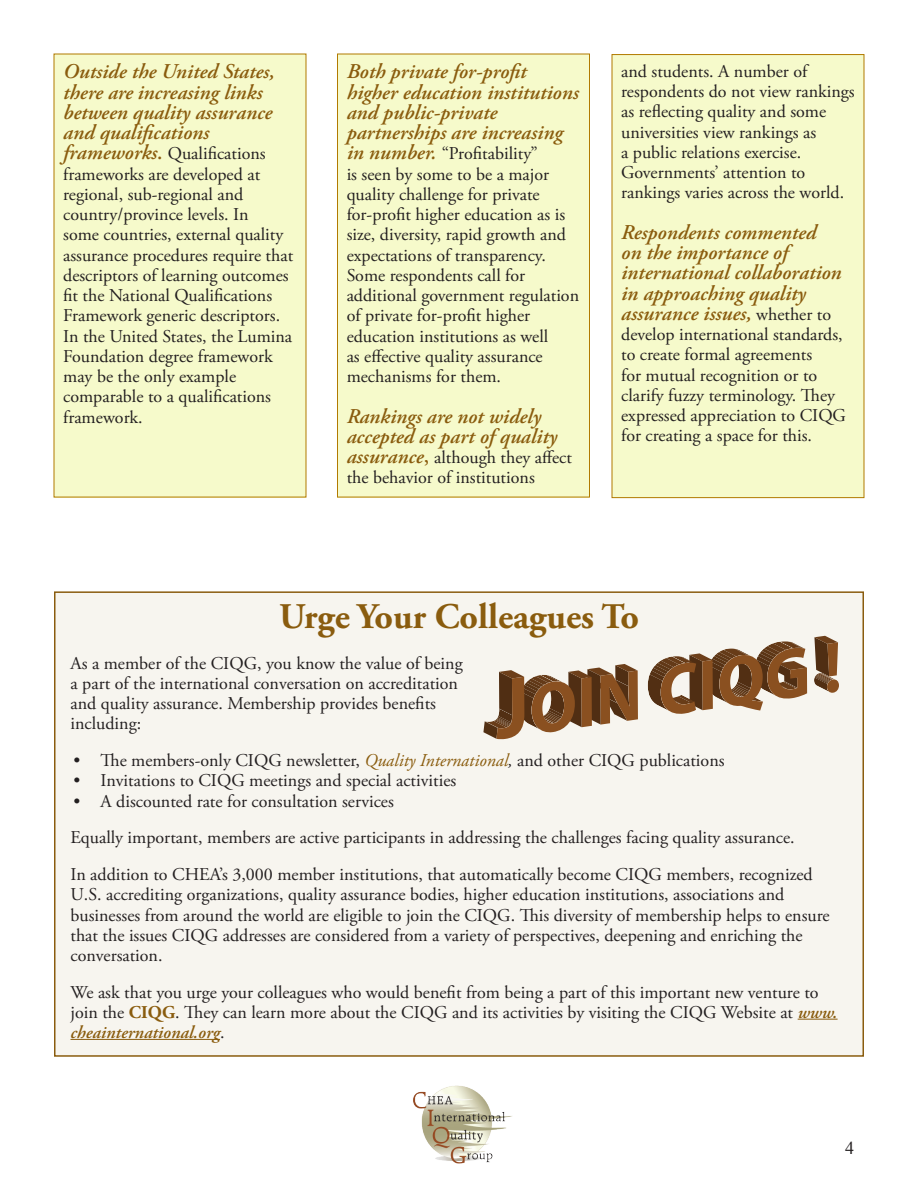
<style>
.page{position:relative;width:918px;height:1188px;background:#fff}
.page>*{position:absolute;margin:0;border:0;box-sizing:border-box;transform-origin:0 0}
.t1{font:700 36px "Adobe Garamond Pro";color:#8a5c0e}
.t2{font:italic 600 21px/20.2px "Adobe Garamond Pro";color:#8a5c0e}
.t3{font:18px/20.2px "Adobe Garamond Pro";color:#231f20}
.t4{font:18px "Times New Roman";color:#231f20}
.s1{font-weight:600;font-style:italic;font-size:21px;color:#8a5c0e}
.s2{font-weight:600;font-size:21px;color:#8a5c0e}
.s3{font-weight:400;font-style:normal;font-size:18px;color:#231f20}
.s4{font-style:italic;color:#8a5c0e}
.s5{font-style:italic}
.s6{font-weight:700;color:#8a5c0e}
.s7{font-weight:600;font-style:italic;color:#8a5c0e}
</style>
<div class="page">
<img style="left:413px;top:1085px;width:99px;height:79px">
<div style="left:54px;top:54px;width:252px;height:443px;background:#f6facb"></div>
<div style="left:338px;top:54px;width:252px;height:443px;background:#f6facb"></div>
<div style="left:337px;top:54px;width:253px;height:443px;border:1px solid #b17a00"></div>
<div style="left:55px;top:592px;width:808px;height:464px;background:#f7f5ef"></div>
<hr style="left:798px;top:1019px;width:40px;height:1px;background:#8a5c0e">
<hr style="left:70px;top:1039px;width:150px;height:1px;background:#8a5c0e">
<div style="left:54px;top:591px;width:810px;height:466px;border:2px solid #8a5c0e"></div>
<div style="left:612px;top:55px;width:252px;height:443px;background:#f6facb"></div>
<div style="left:612px;top:54px;width:252px;height:444px;border:1px solid #b17a00"></div>
<svg style="left:483px;top:664px;width:155px;height:75px"></svg>
<svg style="left:648px;top:641px;width:159px;height:73px"></svg>
<svg style="left:814px;top:636px;width:25px;height:57px"></svg>
<p class="t2" style="left:63px;top:62px;width:213px">Outside the United States, there are increasing links between quality assurance and qualifications</p>
<p class="t3" style="left:63px;top:144px;width:232px"><span class="s1">frameworks</span><span class="s2">.</span> Qualifications frameworks are developed at regional, sub-regional and country/province levels. In<br>some countries, external quality assurance procedures require that descriptors of learning outcomes fit the National Qualifications<br>Framework generic descriptors.<br>In the United States, the Lumina<br>Foundation degree framework may be the only example comparable to a qualifications framework.</p>
<p class="t2" style="left:347px;top:62px;width:234px">Both private for-profit higher education institutions and public-private partnerships are increasing</p>
<p class="t3" style="left:347px;top:144px;width:234px"><span class="s1">in number.</span> “Profitability”<br>is seen by some to be a major quality challenge for private for-profit higher education as is size, diversity, rapid growth and expectations of transparency.<br>Some respondents call for additional government regulation of private for-profit higher education institutions as well<br>as effective quality assurance mechanisms for them.</p>
<p class="t2" style="left:347px;top:407px;width:212px">Rankings are not widely accepted as part of quality</p>
<p class="t3" style="left:347px;top:448px;width:227px"><span class="s1">assurance</span><span class="s2">,</span> although they affect the behavior of institutions</p>
<p class="t3" style="left:621px;top:62px;width:235px">and students. A number of respondents do not view rankings as reflecting quality and some universities view rankings as<br>a public relations exercise.<br>Governments’ attention to rankings varies across the world.</p>
<p class="t2" style="left:621px;top:223px;width:222px">Respondents commented on the importance of international collaboration in approaching quality assurance issues, <span class="s3">whether to</span></p>
<p class="t3" style="left:621px;top:325px;width:226px">develop international standards, to create formal agreements<br>for mutual recognition or to clarify fuzzy terminology. They expressed appreciation to CIQG for creating a space for this.</p>
<p class="t1" style="left:279px;top:596px;width:361px">Urge Your Colleagues To</p>
<p class="t3" style="left:70px;top:653px;width:394px">As a member of the CIQG, you know the value of being a part of the international conversation on accreditation and quality assurance. Membership provides benefits including:</p>
<p class="t3" style="left:74px;top:751px;width:653px">• The members-only CIQG newsletter, <span class="s4">Quality International</span><span class="s5">,</span> and other CIQG publications</p>
<p class="t3" style="left:74px;top:771px;width:384px">• Invitations to CIQG meetings and special activities</p>
<p class="t3" style="left:74px;top:791px;width:322px">• A discounted rate for consultation services</p>
<p class="t3" style="left:70px;top:828px;width:726px">Equally important, members are active participants in addressing the challenges facing quality assurance.</p>
<p class="t3" style="left:70px;top:865px;width:761px">In addition to CHEA’s 3,000 member institutions, that automatically become CIQG members, recognized U.S. accrediting organizations, quality assurance bodies, higher education institutions, associations and businesses from around the world are eligible to join the CIQG. This diversity of membership helps to ensure that the issues CIQG addresses are considered from a variety of perspectives, deepening and enriching the conversation.</p>
<p class="t3" style="left:70px;top:983px;width:769px">We ask that you urge your colleagues who would benefit from being a part of this important new venture to join the <span class="s6">CIQG</span>. They can learn more about the CIQG and its activities by visiting the CIQG Website at <span class="s7">www. cheainternational.org</span>.</p>
<p class="t4" style="left:845px;top:1135px;width:10px">4</p>
</div>
